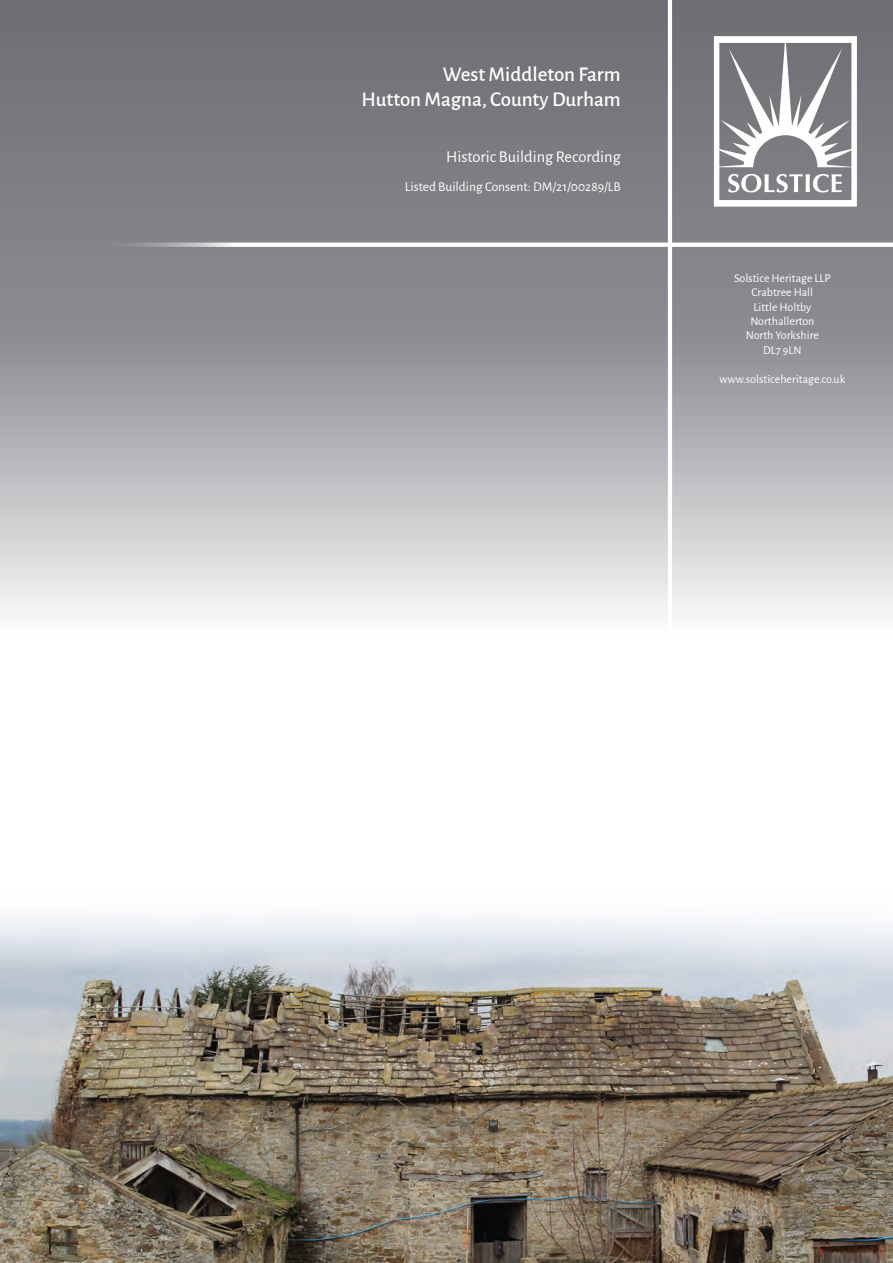
<style>
.page{position:relative;width:893px;height:1263px;background:#fff}
.page>*{position:absolute;margin:0;border:0;box-sizing:border-box;transform-origin:0 0}
.t1{font:500 21px/25.2px "Alegreya Sans";color:#fff;text-align:right}
.t2{font:16.5px "Alegreya Sans";color:#fff}
.t3{font:13.5px "Alegreya Sans";color:#fff}
.t4{font:12px/14.4px "Alegreya Sans";color:#fff;text-align:center}
</style>
<div class="page">
<img style="left:0;top:917px;width:893px;height:346px">
<svg style="left:0;top:0;width:893px;height:616px;background:#9b9d9f"></svg>
<svg style="left:85px;top:242px;width:808px;height:5px"></svg>
<hr style="left:668px;top:0;width:4px;height:808px;background:#fff">
<svg style="left:714px;top:36px;width:143px;height:170px"></svg>
<h1 class="t1" style="left:362px;top:60px;width:261px">West Middleton Farm<br>Hutton Magna, County Durham</h1>
<h2 class="t2" style="left:446px;top:145px;width:176px">Historic Building Recording</h2>
<p class="t3" style="left:405px;top:177px;width:218px">Listed Building Consent: DM/21/00289/LB</p>
<p class="t4" style="left:734px;top:270px;width:98px">Solstice Heritage LLP<br>Crabtree Hall<br>Little Holtby<br>Northallerton<br>North Yorkshire<br>DL7 9LN</p>
<p class="t4" style="left:720px;top:371px;width:127px">www.solsticeheritage.co.uk</p>
</div>
